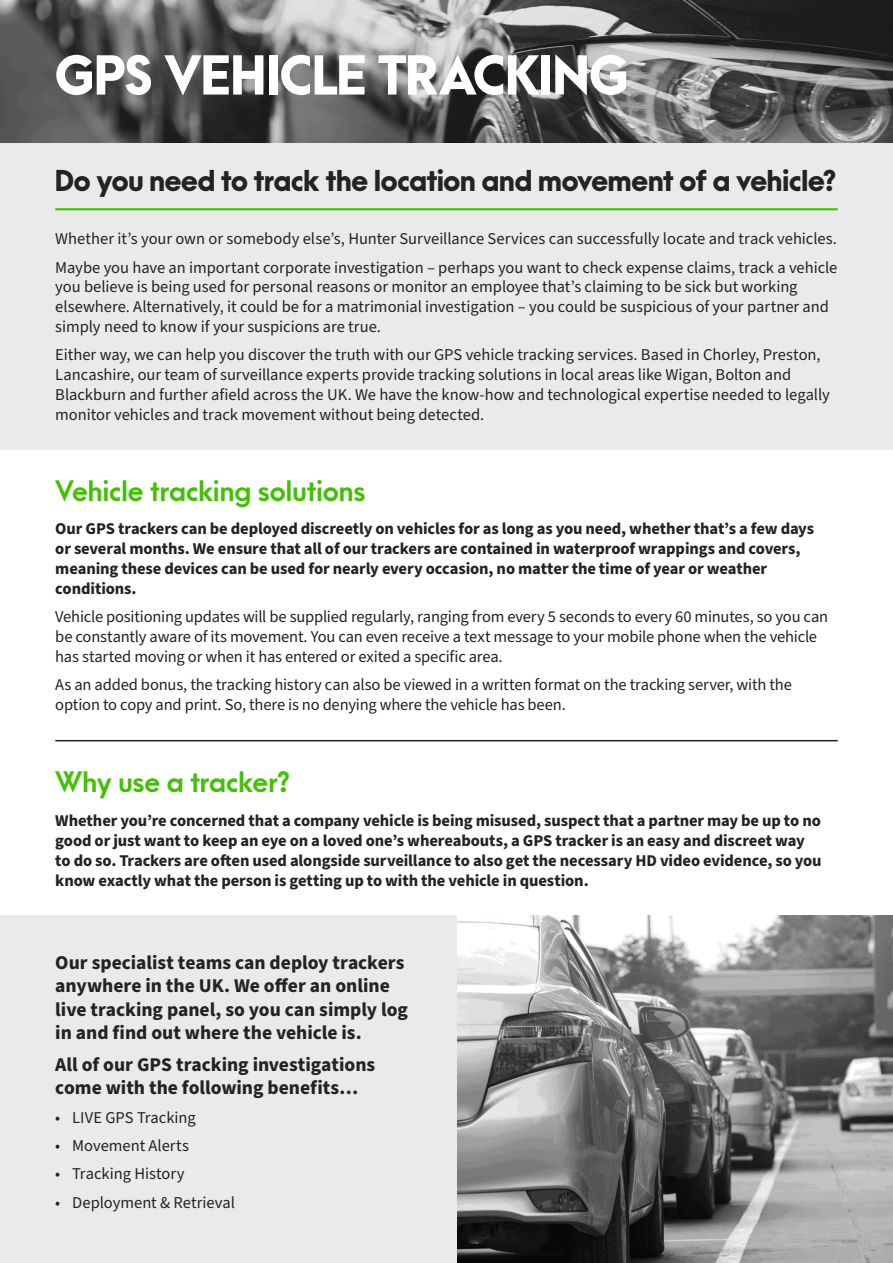
<style>
.page{position:relative;width:893px;height:1263px;background:#fff}
.page>*{position:absolute;margin:0;border:0;box-sizing:border-box;transform-origin:0 0}
.t1{font:900 51px "Arca Majora";letter-spacing:.005em;color:#fff}
.t2{font:900 27px "Arca Majora";letter-spacing:-.005em;color:#232323}
.t3{font:700 27px "Arca Majora";color:#43bf05}
.t4{font:700 19.5px/23.4px "Source Sans Pro";color:#232323}
.t5{font:16.5px/19.8px "Source Sans Pro";letter-spacing:-.005em;color:#232323}
.t6{font:700 16.5px/19.8px "Source Sans Pro";letter-spacing:-.005em;color:#232323}
</style>
<div class="page">
<div style="left:0;top:133px;width:893px;height:317px;background:#eaeaea"></div>
<img style="left:0;top:0;width:893px;height:143px">
<div style="left:0;top:915px;width:893px;height:348px;background:#eaeaea"></div>
<hr style="left:55px;top:208px;width:783px;height:2px;background:#43bf05">
<hr style="left:55px;top:740px;width:783px;height:1px;background:#232323">
<img style="left:457px;top:915px;width:436px;height:348px">
<h1 class="t1" style="left:55px;top:35px;width:574px">GPS VEHICLE TRACKING</h1>
<h2 class="t2" style="left:55px;top:160px;width:782px">Do you need to track the location and movement of a vehicle?</h2>
<p class="t5" style="left:55px;top:225px;width:784px;line-height:28.3px">Whether it’s your own or somebody else’s, Hunter Surveillance Services can successfully locate and track vehicles.<br>Maybe you have an important corporate investigation – perhaps you want to check expense claims, track a vehicle</p>
<p class="t5" style="left:55px;top:277px;width:775px">you believe is being used for personal reasons or monitor an employee that’s claiming to be sick but working elsewhere. Alternatively, it could be for a matrimonial investigation – you could be suspicious of your partner and simply need to know if your suspicions are true.</p>
<p class="t5" style="left:55px;top:345px;width:776px">Either way, we can help you discover the truth with our GPS vehicle tracking services. Based in Chorley, Preston, Lancashire, our team of surveillance experts provide tracking solutions in local areas like Wigan, Bolton and Blackburn and further afield across the UK. We have the know-how and technological expertise needed to legally monitor vehicles and track movement without being detected.</p>
<h2 class="t3" style="left:55px;top:469px;width:312px">Vehicle tracking solutions</h2>
<p class="t6" style="left:55px;top:519px;width:760px">Our GPS trackers can be deployed discreetly on vehicles for as long as you need, whether that’s a few days or several months. We ensure that all of our trackers are contained in waterproof wrappings and covers, meaning these devices can be used for nearly every occasion, no matter the time of year or weather conditions.</p>
<p class="t5" style="left:55px;top:607px;width:774px">Vehicle positioning updates will be supplied regularly, ranging from every 5 seconds to every 60 minutes, so you can be constantly aware of its movement. You can even receive a text message to your mobile phone when the vehicle has started moving or when it has entered or exited a specific area.</p>
<p class="t5" style="left:55px;top:675px;width:738px">As an added bonus, the tracking history can also be viewed in a written format on the tracking server, with the option to copy and print. So, there is no denying where the vehicle has been.</p>
<h2 class="t3" style="left:55px;top:761px;width:235px">Why use a tracker?</h2>
<p class="t6" style="left:55px;top:811px;width:768px">Whether you’re concerned that a company vehicle is being misused, suspect that a partner may be up to no good or just want to keep an eye on a loved one’s whereabouts, a GPS tracker is an easy and discreet way to do so. Trackers are often used alongside surveillance to also get the necessary HD video evidence, so you know exactly what the person is getting up to with the vehicle in question.</p>
<p class="t4" style="left:55px;top:951px;width:354px">Our specialist teams can deploy trackers anywhere in the UK. We offer an online live tracking panel, so you can simply log in and find out where the vehicle is.</p>
<p class="t4" style="left:55px;top:1053px;width:321px">All of our GPS tracking investigations come with the following benefits…</p>
<p class="t5" style="left:55px;top:1108px;width:142px">• LIVE GPS Tracking</p>
<p class="t5" style="left:55px;top:1136px;width:135px">• Movement Alerts</p>
<p class="t5" style="left:55px;top:1164px;width:131px">• Tracking History</p>
<p class="t5" style="left:55px;top:1193px;width:181px">• Deployment &amp; Retrieval</p>
</div>
